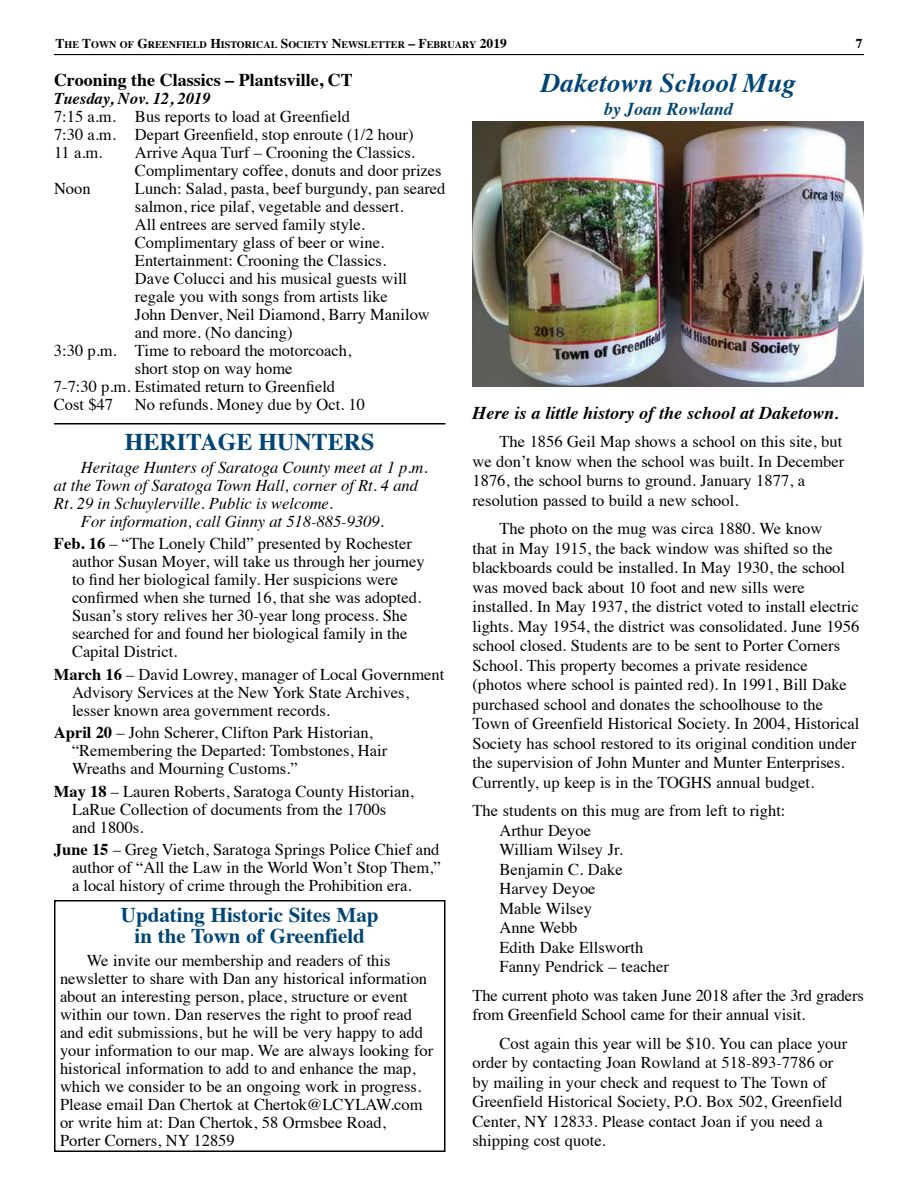
<style>
.page{position:relative;width:918px;height:1188px;background:#fff}
.page>*{position:absolute;margin:0;border:0;box-sizing:border-box;transform-origin:0 0}
.t1{font:italic 700 27px "Times";color:#004575}
.t2{font:700 24px "Times";color:#004575}
.t3{font:700 21px/21px "Times";color:#004575;text-align:center}
.t4{font:italic 700 18px "Times";color:#000}
.t5{font:700 18px "Times";color:#000}
.t6{font:italic 700 18px "Times";color:#004575}
.t7{font:16.5px/19.5px "Times";color:#000}
.t8{font:italic 16.5px "Times";color:#000}
.t9{font:italic 700 16.5px "Times";color:#000}
.t10{font:700 13.5px "Times";color:#000}
.t11{font:700 10.2px "Times";color:#000}
.s1{font-size:13.5px}
.s2{font-weight:700}
</style>
<div class="page">
<hr style="left:54px;top:54px;width:810px;height:1px;background:#000">
<hr style="left:54px;top:423px;width:392px;height:1px;background:#000">
<div style="left:54px;top:900px;width:392px;height:252px;border:2px solid #000"></div>
<img style="left:472px;top:122px;width:392px;height:265px">
<p class="t11" style="left:56px;top:34px;width:453px"><span class="s1">T</span>HE <span class="s1">T</span>OWN OF <span class="s1">G</span>REENFIELD <span class="s1">H</span>ISTORICAL <span class="s1">S</span>OCIETY <span class="s1">N</span>EWSLETTER <span class="s1">– F</span>EBRUARY <span class="s1">2019</span></p>
<p class="t10" style="left:856px;top:30px;width:8px">7</p>
<p class="t5" style="left:54px;top:62px;width:300px">Crooning the Classics – Plantsville, CT</p>
<p class="t9" style="left:54px;top:82px;width:158px">Tuesday, Nov. 12, 2019</p>
<p class="t7" style="left:54px;top:106px;width:361px;line-height:18px">7:15 a.m. Bus reports to load at Greenfield<br>7:30 a.m. Depart Greenfield, stop enroute (1/2 hour)<br>11 a.m.</p>
<h1 class="t1" style="left:541px;top:58px;width:257px">Daketown School Mug</h1>
<p class="t6" style="left:604px;top:92px;width:131px">by Joan Rowland</p>
<p class="t7" style="left:135px;top:142px;width:308px;line-height:18px">Arrive Aqua Turf – Crooning the Classics.<br>Complimentary coffee, donuts and door prizes</p>
<p class="t7" style="left:54px;top:177px;width:38px">Noon</p>
<p class="t7" style="left:135px;top:177px;width:312px">Lunch: Salad, pasta, beef burgundy, pan seared</p>
<p class="t7" style="left:135px;top:195px;width:270px">salmon, rice pilaf, vegetable and dessert.</p>
<p class="t7" style="left:135px;top:213px;width:232px">All entrees are served family style.</p>
<p class="t7" style="left:135px;top:231px;width:251px">Complimentary glass of beer or wine.</p>
<p class="t7" style="left:135px;top:249px;width:253px">Entertainment: Crooning the Classics.</p>
<p class="t7" style="left:135px;top:267px;width:274px">Dave Colucci and his musical guests will</p>
<p class="t7" style="left:135px;top:285px;width:254px">regale you with songs from artists like</p>
<p class="t7" style="left:135px;top:303px;width:296px">John Denver, Neil Diamond, Barry Manilow</p>
<p class="t7" style="left:135px;top:321px;width:159px">and more. (No dancing)</p>
<p class="t7" style="left:54px;top:339px;width:299px">3:30 p.m. Time to reboard the motorcoach,</p>
<p class="t7" style="left:135px;top:357px;width:159px">short stop on way home</p>
<p class="t7" style="left:54px;top:375px;width:283px">7-7:30 p.m. Estimated return to Greenfield</p>
<p class="t7" style="left:54px;top:393px;width:61px">Cost $47</p>
<p class="t7" style="left:135px;top:393px;width:232px">No refunds. Money due by Oct. 10</p>
<h2 class="t2" style="left:125px;top:419px;width:251px">HERITAGE HUNTERS</h2>
<p class="t8" style="left:81px;top:453px;width:348px">Heritage Hunters of Saratoga County meet at 1 p.m.</p>
<p class="t8" style="left:54px;top:471px;width:366px">at the Town of Saratoga Town Hall, corner of Rt. 4 and</p>
<p class="t8" style="left:54px;top:489px;width:281px">Rt. 29 in Schuylerville. Public is welcome.</p>
<p class="t8" style="left:81px;top:507px;width:304px">For information, call Ginny at 518-885-9309.</p>
<p class="t7" style="left:72px;top:533px;width:354px;line-height:18px;text-indent:-18px"><span class="s2">Feb. 16</span> – “The Lonely Child” presented by Rochester author Susan Moyer, will take us through her journey to find her biological family. Her suspicions were confirmed when she turned 16, that she was adopted.<br>Susan’s story relives her 30-year long process. She searched for and found her biological family in the Capital District.</p>
<p class="t7" style="left:72px;top:664px;width:374px;line-height:18px;text-indent:-18px"><span class="s2">March 16</span> – David Lowrey, manager of Local Government<br>Advisory Services at the New York State Archives, lesser known area government records.</p>
<p class="t7" style="left:72px;top:722px;width:317px;line-height:18px;text-indent:-18px"><span class="s2">April 20</span> – John Scherer, Clifton Park Historian, “Remembering the Departed: Tombstones, Hair<br>Wreaths and Mourning Customs.”</p>
<p class="t7" style="left:72px;top:781px;width:343px;line-height:18px;text-indent:-18px"><span class="s2">May 18</span> – Lauren Roberts, Saratoga County Historian,<br>LaRue Collection of documents from the 1700s and 1800s.</p>
<p class="t7" style="left:72px;top:839px;width:370px;line-height:18px;text-align:justify;text-indent:-18px"><span class="s2">June 15</span> – Greg Vietch, Saratoga Springs Police Chief and author of “All the Law in the World Won’t Stop Them,” a local history of crime through the Prohibition era.</p>
<p class="t3" style="left:121px;top:902px;width:259px">Updating Historic Sites Map in the Town of Greenfield</p>
<p class="t7" style="left:60px;top:950px;width:375px;line-height:18px;text-indent:27px">We invite our membership and readers of this newsletter to share with Dan any historical information about an interesting person, place, structure or event within our town. Dan reserves the right to proof read and edit submissions, but he will be very happy to add your information to our map. We are always looking for historical information to add to and enhance the map, which we consider to be an ongoing work in progress.<br>Please email Dan Chertok at Chertok@LCYLAW.com or write him at: Dan Chertok, 58 Ormsbee Road,<br>Porter Corners, NY 12859</p>
<p class="t4" style="left:472px;top:396px;width:368px">Here is a little history of the school at Daketown.</p>
<p class="t7" style="left:472px;top:430px;width:373px;text-indent:27px">The 1856 Geil Map shows a school on this site, but we don’t know when the school was built. In December 1876, the school burns to ground. January 1877, a resolution passed to build a new school.</p>
<p class="t7" style="left:472px;top:517px;width:388px;text-indent:27px">The photo on the mug was circa 1880. We know<br>that in May 1915, the back window was shifted so the blackboards could be installed. In May 1930, the school was moved back about 10 foot and new sills were installed. In May 1937, the district voted to install electric lights. May 1954, the district was consolidated. June 1956 school closed. Students are to be sent to Porter Corners School. This property becomes a private residence (photos where school is painted red). In 1991, Bill Dake purchased school and donates the schoolhouse to the Town of Greenfield Historical Society. In 2004, Historical Society has school restored to its original condition under the supervision of John Munter and Munter Enterprises.<br>Currently, up keep is in the TOGHS annual budget.</p>
<p class="t7" style="left:499px;top:799px;width:288px;text-indent:-27px">The students on this mug are from left to right:<br>Arthur Deyoe<br>William Wilsey Jr.<br>Benjamin C. Dake<br>Harvey Deyoe<br>Mable Wilsey<br>Anne Webb<br>Edith Dake Ellsworth<br>Fanny Pendrick – teacher</p>
<p class="t7" style="left:472px;top:984px;width:393px">The current photo was taken June 2018 after the 3rd graders from Greenfield School came for their annual visit.</p>
<p class="t7" style="left:472px;top:1032px;width:376px;text-indent:27px">Cost again this year will be $10. You can place your order by contacting Joan Rowland at 518-893-7786 or by mailing in your check and request to The Town of Greenfield Historical Society, P.O. Box 502, Greenfield Center, NY 12833. Please contact Joan if you need a shipping cost quote.</p>
</div>
